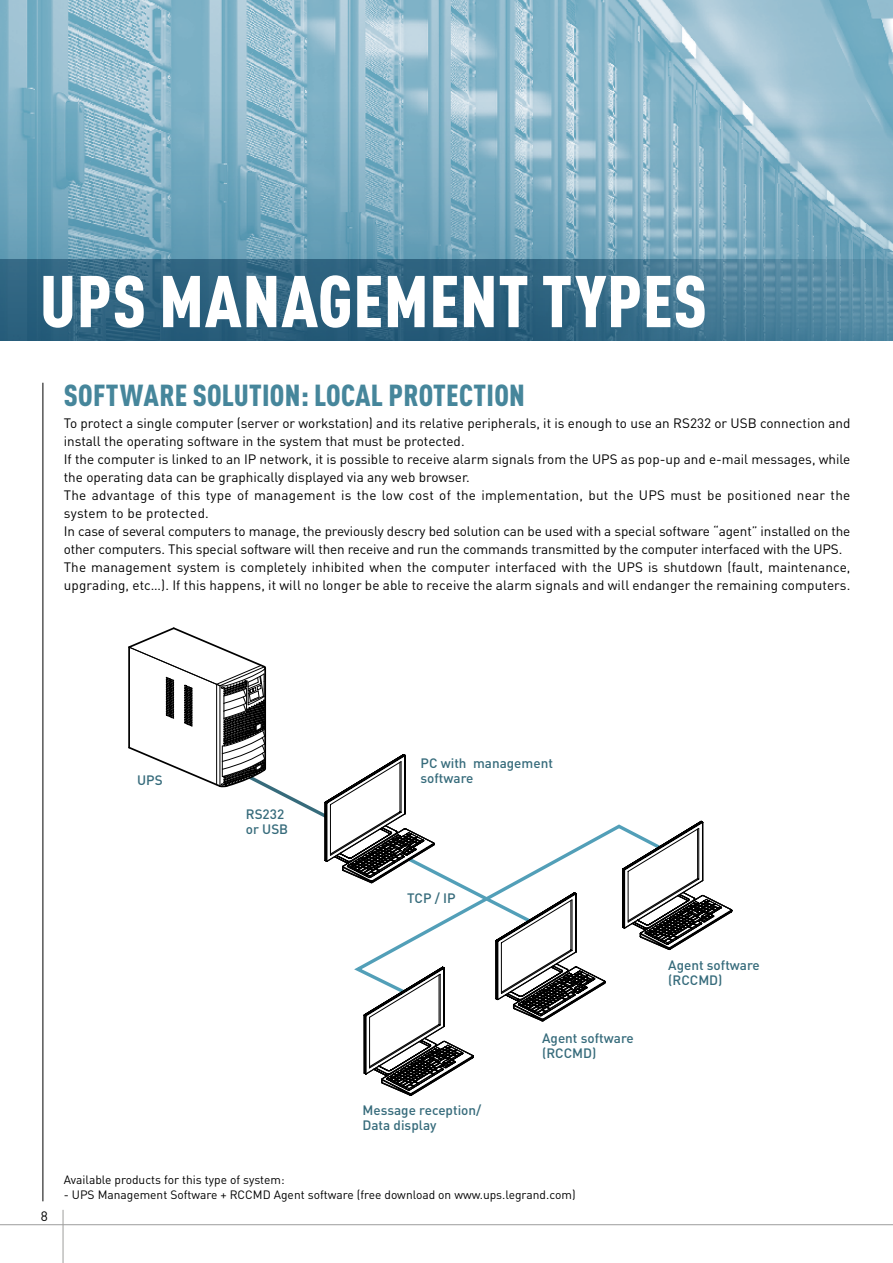
<style>
.page{position:relative;width:893px;height:1263px;background:#fff}
.page>*{position:absolute;margin:0;border:0;box-sizing:border-box;transform-origin:0 0}
.t1{font:900 condensed 72px "DIN Pro";letter-spacing:.01em;color:#fff}
.t2{font:900 condensed 30px "DIN Pro";letter-spacing:.01em;color:#46869b}
.t3{font:13.5px/18px "DIN Pro";color:#000}
.t4{font:500 13.5px/15px "DIN Pro";color:#366b7b}
.t5{font:12px "DIN Pro";color:#000}
</style>
<div class="page">
<hr style="left:63px;top:1210px;width:1px;height:53px;background:#9d9d9c">
<hr style="left:0;top:1224px;width:893px;height:1px;background:#9d9d9c">
<hr style="left:43px;top:383px;width:1px;height:818px;background:#000">
<svg style="left:622px;top:821px;width:110px;height:129px"></svg>
<svg style="left:128px;top:627px;width:478px;height:469px"></svg>
<img style="left:0;top:0;width:893px;height:102px">
<svg style="left:0;top:102px;width:893px;height:238px;background:#6799af"></svg>
<h1 class="t1" style="left:40px;top:257px;width:669px">UPS MANAGEMENT TYPES</h1>
<h2 class="t2" style="left:64px;top:376px;width:462px">SOFTWARE SOLUTION: LOCAL PROTECTION</h2>
<p class="t3" style="left:64px;top:413px;width:788px">To protect a single computer (server or workstation) and its relative peripherals, it is enough to use an RS232 or USB connection and install the operating software in the system that must be protected.<br>If the computer is linked to an IP network, it is possible to receive alarm signals from the UPS as pop-up and e-mail messages, while the operating data can be graphically displayed via any web browser.<br>The advantage of this type of management is the low cost of the implementation, but the UPS must be positioned near the system to be protected.<br>In case of several computers to manage, the previously descry bed solution can be used with a special software “agent” installed on the other computers. This special software will then receive and run the commands transmitted by the computer interfaced with the UPS.<br>The management system is completely inhibited when the computer interfaced with the UPS is shutdown (fault, maintenance, upgrading, etc…). If this happens, it will no longer be able to receive the alarm signals and will endanger the remaining computers.</p>
<p class="t4" style="left:137px;top:772px;width:27px">UPS</p>
<p class="t4" style="left:246px;top:806px;width:44px">RS232 or USB</p>
<p class="t4" style="left:421px;top:755px;width:134px">PC with management software</p>
<p class="t4" style="left:407px;top:890px;width:50px">TCP / IP</p>
<p class="t4" style="left:542px;top:1030px;width:93px">Agent software (RCCMD)</p>
<p class="t4" style="left:362px;top:1102px;width:120px">Message reception/<br>Data display</p>
<p class="t3" style="left:41px;top:1206px;width:9px">8</p>
<p class="t5" style="left:64px;top:1172px;width:222px">Available products for this type of system:</p>
<p class="t5" style="left:64px;top:1187px;width:513px">- UPS Management Software + RCCMD Agent software (free download on www.ups.legrand.com)</p>
<p class="t4" style="left:668px;top:957px;width:93px">Agent software (RCCMD)</p>
</div>
